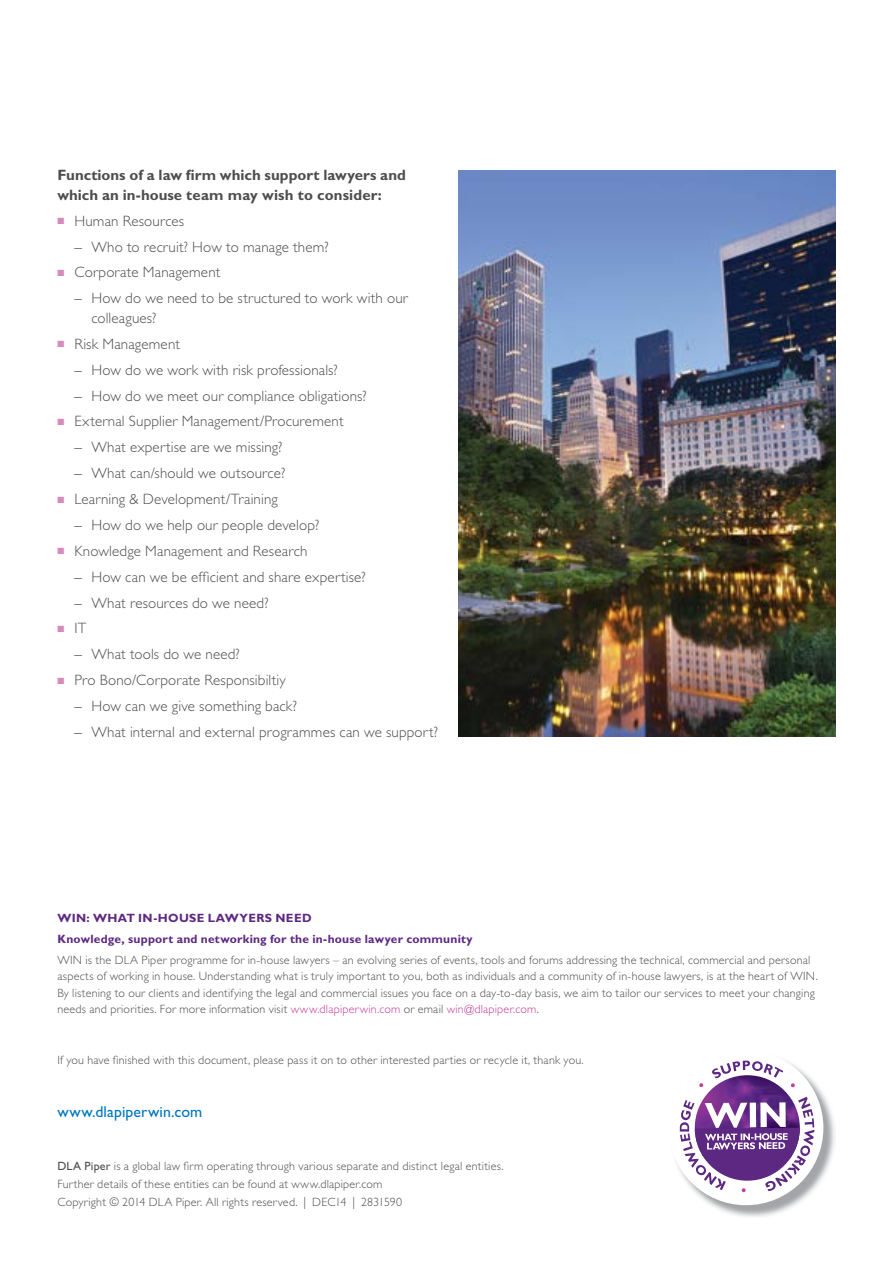
<style>
.page{position:relative;width:893px;height:1263px;background:#fff}
.page>*{position:absolute;margin:0;border:0;box-sizing:border-box;transform-origin:0 0}
.t1{font:15.75px "Gill Sans Std";letter-spacing:.01em;color:#0077be}
.t2{font:300 15px/19.5px "Gill Sans Std";letter-spacing:.01em;color:#4d4d4f}
.t3{font:700 15px/19.5px "Gill Sans Std";letter-spacing:.005em;color:#4d4d4f}
.t4{font:300 12px/16.5px "Gill Sans Std";letter-spacing:.02em;color:#4d4d4f}
.t5{font:700 12px/20.7px "Gill Sans Std";letter-spacing:.025em;color:#5d2881}
.s1{color:#d68bbc}
.s2{font-family:"Times New Roman";font-weight:400}
.s3{color:#c43d96}
.s4{font-weight:400}
</style>
<div class="page">
<img style="left:458px;top:170px;width:378px;height:566px">
<img style="left:675px;top:1082px;width:160px;height:135px">
<div style="left:669px;top:1050px;width:154px;height:155px;background:#fff;border-radius:50%"></div>
<svg style="left:680px;top:1060px;width:134px;height:132px"></svg>
<p class="t3" style="left:57px;top:165px;width:350px">Functions of a law firm which support lawyers and which an in-house team may wish to consider:</p>
<p class="t2" style="left:57px;top:211px;width:128px"><span class="s1">■</span> Human Resources</p>
<p class="t2" style="left:74px;top:237px;width:256px"><span class="s2">–</span> Who to recruit? How to manage them?</p>
<p class="t2" style="left:57px;top:263px;width:165px"><span class="s1">■</span> Corporate Management</p>
<p class="t2" style="left:91px;top:289px;width:318px;text-indent:-17px"><span class="s2">–</span> How do we need to be structured to work with our colleagues?</p>
<p class="t2" style="left:57px;top:334px;width:124px"><span class="s1">■</span> Risk Management</p>
<p class="t2" style="left:74px;top:360px;width:265px"><span class="s2">–</span> How do we work with risk professionals?</p>
<p class="t2" style="left:74px;top:386px;width:294px"><span class="s2">–</span> How do we meet our compliance obligations?</p>
<p class="t2" style="left:57px;top:412px;width:288px"><span class="s1">■</span> External Supplier Management/Procurement</p>
<p class="t2" style="left:74px;top:438px;width:209px"><span class="s2">–</span> What expertise are we missing?</p>
<p class="t2" style="left:74px;top:463px;width:212px"><span class="s2">–</span> What can/should we outsource?</p>
<p class="t2" style="left:57px;top:489px;width:222px"><span class="s1">■</span> Learning &amp; Development/Training</p>
<p class="t2" style="left:74px;top:515px;width:246px"><span class="s2">–</span> How do we help our people develop?</p>
<p class="t2" style="left:57px;top:541px;width:251px"><span class="s1">■</span> Knowledge Management and Research</p>
<p class="t2" style="left:74px;top:567px;width:293px"><span class="s2">–</span> How can we be efficient and share expertise?</p>
<p class="t2" style="left:74px;top:593px;width:196px"><span class="s2">–</span> What resources do we need?</p>
<p class="t2" style="left:57px;top:619px;width:30px"><span class="s1">■</span> IT</p>
<p class="t2" style="left:74px;top:645px;width:167px"><span class="s2">–</span> What tools do we need?</p>
<p class="t2" style="left:57px;top:671px;width:230px"><span class="s1">■</span> Pro Bono/Corporate Responsibiltiy</p>
<p class="t2" style="left:74px;top:696px;width:224px"><span class="s2">–</span> How can we give something back?</p>
<p class="t2" style="left:74px;top:722px;width:365px"><span class="s2">–</span> What internal and external programmes can we support?</p>
<p class="t5" style="left:57px;top:908px;width:121px">WIN : WHAT IN -HOUSE</p>
<p class="t5" style="left:208px;top:908px;width:41px">LAWYERS</p>
<p class="t5" style="left:57px;top:908px;width:417px;text-indent:218px">NEED<br>Knowledge, support and networking for the in-house lawyer community</p>
<p class="t4" style="left:57px;top:952px;width:762px">WIN is the DLA Piper programme for in-house lawyers – an evolving series of events, tools and forums addressing the technical, commercial and personal aspects of working in house. Understanding what is truly important to you, both as individuals and a community of in-house lawyers, is at the heart of WIN .<br>By listening to our clients and identifying the legal and commercial issues you face on a day-to-day basis, we aim to tailor our services to meet your changing needs and priorities. For more information visit <span class="s3">www.dlapiperwin.com</span> or email <span class="s3">win@dlapiper.com</span>.</p>
<p class="t4" style="left:57px;top:1052px;width:528px">If you have finished with this document, please pass it on to other interested parties or recycle it, thank you.</p>
<h1 class="t1" style="left:57px;top:1103px;width:146px">www.dlapiperwin.com</h1>
<p class="t4" style="left:57px;top:1157px;width:448px;line-height:18px"><span class="s4">DLA Piper</span> is a global law firm operating through various separate and distinct legal entities.<br>Further details of these entities can be found at www.dlapiper.com<br>Copyright © 2014 DLA Piper. All rights reserved. | DEC14 | 2831590</p>
</div>
